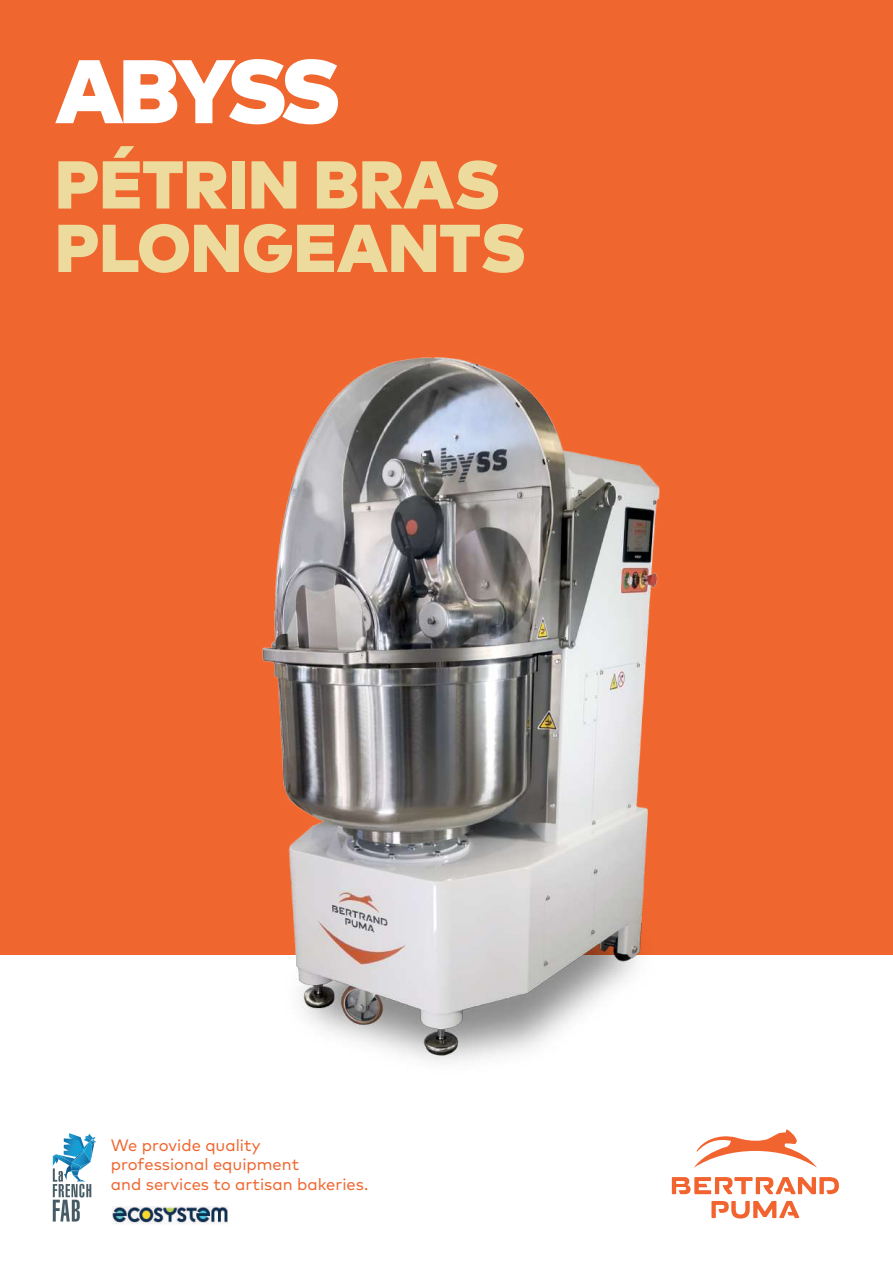
<style>
.page{position:relative;width:893px;height:1263px;background:#fff}
.page>*{position:absolute;margin:0;border:0;box-sizing:border-box;transform-origin:0 0}
.t1{font:900 90px "Mark";letter-spacing:-.085em;color:#fff}
.t2{font:900 67.5px/63.4px "Mark";color:#edda9d}
.t3{font:16.5px/19.5px "Mark";color:#f0662f}
</style>
<div class="page">
<div style="left:0;top:0;width:893px;height:955px;background:#f0662f"></div>
<svg style="left:672px;top:1177px;width:167px;height:17px"></svg>
<svg style="left:711px;top:1201px;width:88px;height:17px"></svg>
<svg style="left:694px;top:1129px;width:123px;height:39px"></svg>
<img style="left:262px;top:357px;width:398px;height:705px">
<svg style="left:53px;top:1133px;width:43px;height:88px"></svg>
<img style="left:112px;top:1206px;width:116px;height:18px">
<h1 class="t1" style="left:55px;top:32px;width:287px">ABYSS</h1>
<h2 class="t2" style="left:55px;top:151px;width:472px">PÉTRIN BRAS<br>PLONGEANTS</h2>
<p class="t3" style="left:111px;top:1135px;width:259px">We provide quality<br>professional equipment<br>and services to artisan bakeries.</p>
</div>
